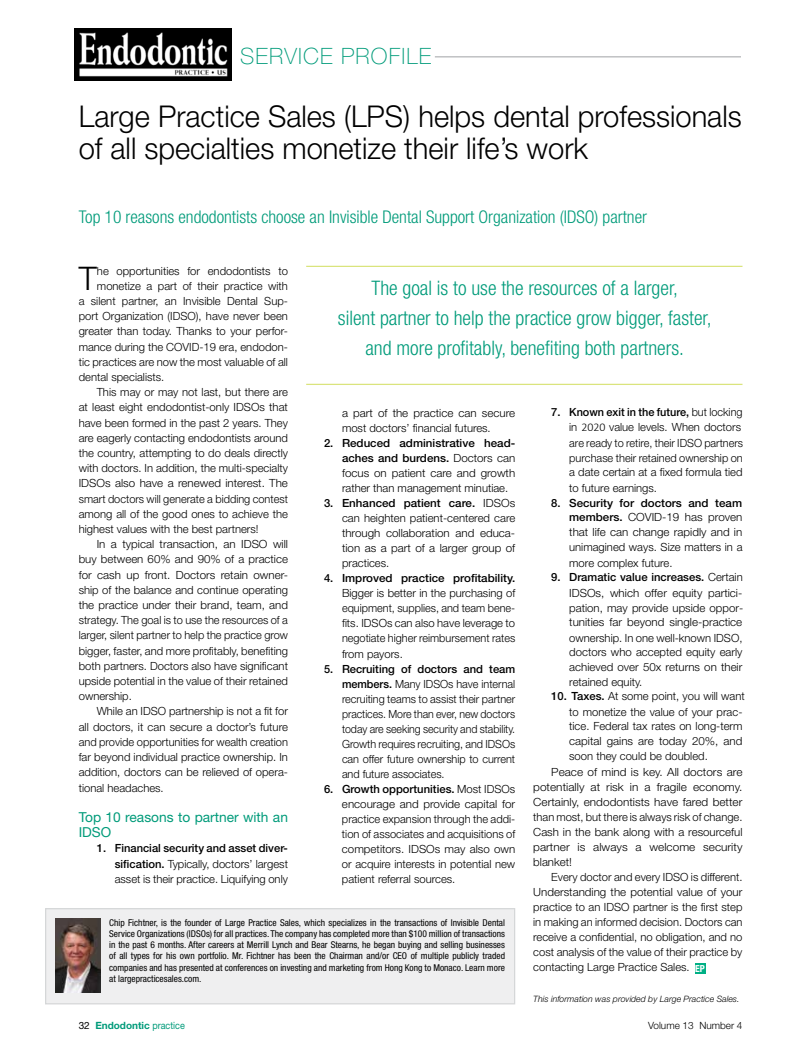
<style>
.page{position:relative;width:810px;height:1054px;background:#fff}
.page>*{position:absolute;margin:0;border:0;box-sizing:border-box;transform-origin:0 0}
.t1{font:300 32.5px "Helvetica Neue";color:#000}
.t2{font:300 30px/32.5px "Helvetica Neue";color:#000}
.t3{font:100 22.5px "Helvetica Neue";letter-spacing:.05em;color:#009b7a}
.t4{font:300 condensed 20px/30px "Helvetica Neue";color:#009b7a;text-align:center}
.t5{font:300 condensed 17.5px "Helvetica Neue";color:#009b7a}
.t6{font:13.75px/15.2px "Helvetica Neue";color:#009b7a}
.t7{font:300 11.25px/15px "Helvetica Neue";color:#000;text-align:justify}
.t8{font:300 11.25px "Helvetica Neue";color:#000;scale:1.05 1}
.t9{font:500 11.25px "Helvetica Neue";color:#000}
.t10{font:700 10px "Helvetica Neue";letter-spacing:-.005em;color:#009b7a}
.t11{font:300 10px "Helvetica Neue";color:#000}
.t12{font:700 condensed 9.62px "Helvetica Neue";color:#fff}
.t13{font:condensed 9.38px/11.2px "Helvetica Neue";color:#000;text-align:justify}
.t14{font:italic 300 8.75px "Helvetica Neue";color:#000}
.s1{font-weight:500}
.s2{font-family:"Calibri";font-size:11.88px}
.s3{font-weight:400;color:#000}
.s4{font-weight:400}
</style>
<div class="page">
<div style="left:46px;top:908px;width:469px;height:95px;background:#efeff0"></div>
<div style="left:45px;top:907px;width:470px;height:97px;border:1px solid #d5d7d8"></div>
<img style="left:55px;top:918px;width:45px;height:73px">
<hr style="left:306px;top:265px;width:437px;height:2px;background:#dae47d">
<hr style="left:306px;top:383px;width:437px;height:2px;background:#dae47d">
<hr style="left:435px;top:56px;width:306px;height:1px;background:#bcbec0">
<div style="left:695px;top:962px;width:11px;height:11px;background:#00b085"></div>
<img style="left:74px;top:29px;width:157px;height:52px">
<h3 class="t3" style="left:240px;top:43px;width:193px">SERVICE PROFILE</h3>
<h2 class="t2" style="left:79px;top:99px;width:665px">Large Practice Sales (LPS) helps dental professionals of all specialties monetize their life’s work</h2>
<h3 class="t5" style="left:79px;top:207px;width:570px">Top 10 reasons endodontists choose an Invisible Dental Support Organization (IDSO) partner</h3>
<h1 class="t1" style="left:79px;top:258px;width:20px">T</h1>
<p class="t7" style="left:97px;top:263px;width:192px">he opportunities for endodontists to</p>
<h3 class="t4" style="left:338px;top:272px;width:375px">The goal is to use the resources of a larger,<br>silent partner to help the practice grow bigger, faster, and more profitably, benefiting both partners.</h3>
<p class="t7" style="left:97px;top:278px;width:193px">monetize a part of their practice with</p>
<p class="t7" style="left:79px;top:293px;width:211px">a silent partner, an Invisible Dental Sup-</p>
<p class="t7" style="left:79px;top:308px;width:211px">port Organization (IDSO), have never been</p>
<p class="t7" style="left:79px;top:323px;width:211px">greater than today. Thanks to your perfor-</p>
<p class="t7" style="left:79px;top:339px;width:211px">mance during the COVID-19 era, endodon-</p>
<p class="t7" style="left:79px;top:354px;width:211px">tic practices are now the most valuable of all</p>
<p class="t7" style="left:79px;top:369px;width:87px">dental specialists.</p>
<p class="t7" style="left:97px;top:384px;width:193px">This may or may not last, but there are</p>
<p class="t7" style="left:79px;top:399px;width:211px">at least eight endodontist-only IDSOs that</p>
<p class="t7" style="left:79px;top:414px;width:211px">have been formed in the past 2 years. They</p>
<p class="t7" style="left:79px;top:430px;width:211px">are eagerly contacting endodontists around</p>
<p class="t7" style="left:79px;top:445px;width:211px">the country, attempting to do deals directly</p>
<p class="t7" style="left:79px;top:460px;width:211px">with doctors. In addition, the multi-specialty</p>
<p class="t7" style="left:79px;top:475px;width:211px">IDSOs also have a renewed interest. The</p>
<p class="t7" style="left:79px;top:490px;width:211px">smart doctors will generate a bidding contest</p>
<p class="t7" style="left:79px;top:506px;width:211px">among all of the good ones to achieve the</p>
<p class="t7" style="left:79px;top:521px;width:181px">highest values with the best partners!</p>
<p class="t7" style="left:97px;top:536px;width:193px">In a typical transaction, an IDSO will</p>
<p class="t7" style="left:79px;top:551px;width:211px">buy between 60% and 90% of a practice</p>
<p class="t7" style="left:79px;top:566px;width:211px">for cash up front. Doctors retain owner-</p>
<p class="t7" style="left:79px;top:582px;width:211px">ship of the balance and continue operating</p>
<p class="t7" style="left:79px;top:597px;width:211px">the practice under their brand, team, and</p>
<p class="t7" style="left:79px;top:612px;width:211px">strategy. The goal is to use the resources of a</p>
<p class="t7" style="left:79px;top:627px;width:211px">larger, silent partner to help the practice grow</p>
<p class="t7" style="left:79px;top:642px;width:211px">bigger, faster, and more profitably, benefiting</p>
<p class="t7" style="left:79px;top:657px;width:211px">both partners. Doctors also have significant</p>
<p class="t7" style="left:79px;top:673px;width:211px">upside potential in the value of their retained</p>
<p class="t7" style="left:79px;top:688px;width:55px">ownership.</p>
<p class="t7" style="left:97px;top:703px;width:193px">While an IDSO partnership is not a fit for</p>
<p class="t7" style="left:79px;top:718px;width:211px">all doctors, it can secure a doctor’s future</p>
<p class="t7" style="left:79px;top:733px;width:211px">and provide opportunities for wealth creation</p>
<p class="t7" style="left:79px;top:749px;width:211px">far beyond individual practice ownership. In</p>
<p class="t7" style="left:79px;top:764px;width:211px">addition, doctors can be relieved of opera-</p>
<p class="t7" style="left:79px;top:779px;width:87px">tional headaches.</p>
<p class="t6" style="left:79px;top:808px;width:211px">Top 10 reasons to partner with an<br>IDSO</p>
<p class="t7" style="left:115px;top:840px;width:175px;text-indent:-18px"><span class="s1">1. Financial security and asset diver&shy;sification.</span> Typically, doctors’ largest asset is their practice. Liquifying only</p>
<p class="t7" style="left:569px;top:404px;width:175px;text-align:left;text-indent:-18px"><span class="s1">7. Known exit in the future,</span> but locking in <span class="s2">2020</span> value levels. When doctors are ready to retire, their IDSO partners purchase their retained ownership on a date certain at a fixed formula tied</p>
<p class="t7" style="left:569px;top:480px;width:89px">to future earnings.</p>
<p class="t7" style="left:569px;top:495px;width:175px;text-indent:-18px"><span class="s1">8. Security for doctors and team members.</span> COVID-19 has proven that life can change rapidly and in unimagined ways. Size matters in a more complex future.</p>
<p class="t7" style="left:569px;top:569px;width:176px;text-indent:-18px"><span class="s1">9. Dramatic value increases.</span> Certain IDSOs, which offer equity partici&shy;pation, may provide upside oppor&shy;tunities far beyond single-practice</p>
<p class="t7" style="left:569px;top:629px;width:175px">ownership. In one well-known IDSO, doctors who accepted equity early achieved over 50x returns on their retained equity.</p>
<p class="t7" style="left:551px;top:688px;width:195px;line-height:15.5px;text-align:right"><span class="s1">10. Taxes.</span> At some point, you will want to monetize the value of your prac-</p>
<p class="t7" style="left:569px;top:718px;width:175px">tice. Federal tax rates on long-term</p>
<p class="t7" style="left:569px;top:732px;width:175px">capital gains are today 20%, and</p>
<p class="t7" style="left:569px;top:748px;width:140px">soon they could be doubled.</p>
<p class="t8" style="left:551px;top:765px;width:184px">Peace of mind is key. All doctors are</p>
<p class="t8" style="left:533px;top:780px;width:201px">potentially at risk in a fragile economy.</p>
<p class="t8" style="left:533px;top:795px;width:201px">Certainly, endodontists have fared better</p>
<p class="t7" style="left:533px;top:809px;width:211px">than most, but there is always risk of change.</p>
<p class="t7" style="left:533px;top:824px;width:211px">Cash in the bank along with a resourceful</p>
<p class="t8" style="left:533px;top:840px;width:201px">partner is always a welcome security</p>
<p class="t7" style="left:533px;top:854px;width:40px">blanket!</p>
<p class="t7" style="left:551px;top:869px;width:193px">Every doctor and every IDSO is different.</p>
<p class="t7" style="left:533px;top:884px;width:211px">Understanding the potential value of your</p>
<p class="t7" style="left:533px;top:899px;width:211px">practice to an IDSO partner is the first step</p>
<p class="t7" style="left:533px;top:914px;width:211px">in making an informed decision. Doctors can</p>
<p class="t7" style="left:533px;top:929px;width:211px">receive a confidential, no obligation, and no</p>
<p class="t7" style="left:533px;top:944px;width:211px">cost analysis of the value of their practice by</p>
<p class="t7" style="left:533px;top:959px;width:158px">contacting Large Practice Sales.</p>
<p class="t14" style="left:533px;top:992px;width:208px">This information was provided by Large Practice Sales.</p>
<p class="t7" style="left:342px;top:405px;width:175px">a part of the practice can secure most doctors’ financial futures.</p>
<p class="t7" style="left:342px;top:435px;width:175px;text-indent:-18px"><span class="s1">2. Reduced administrative head&shy;aches and burdens.</span> Doctors can focus on patient care and growth rather than management minutiae.</p>
<p class="t7" style="left:342px;top:495px;width:175px;text-indent:-18px"><span class="s1">3. Enhanced patient care.</span> IDSOs can heighten patient-centered care through collaboration and educa&shy;tion as a part of a larger group of practices.</p>
<p class="t9" style="left:324px;top:571px;width:193px">4. Improved practice profitability.</p>
<p class="t7" style="left:342px;top:585px;width:175px">Bigger is better in the purchasing of equipment, supplies, and team bene&shy;fits. IDSOs can also have leverage to negotiate higher reimbursement rates from payors.</p>
<p class="t7" style="left:342px;top:660px;width:175px;text-indent:-18px"><span class="s1">5. Recruiting of doctors and team members.</span> Many IDSOs have internal recruiting teams to assist their partner practices. More than ever, new doctors today are seeking security and stability.<br>Growth requires recruiting, and IDSOs can offer future ownership to current and future associates.</p>
<p class="t7" style="left:342px;top:780px;width:175px;text-indent:-18px"><span class="s1">6. Growth opportunities.</span> Most IDSOs encourage and provide capital for practice expansion through the addi&shy;tion of associates and acquisitions of competitors. IDSOs may also own or acquire interests in potential new patient referral sources.</p>
<p class="t13" style="left:109px;top:916px;width:397px">Chip Fichtner, is the founder of Large Practice Sales, which specializes in the transactions of Invisible Dental Service Organizations (IDSOs) for all practices. The company has completed more than $100 million of transactions in the past 6 months. After careers at Merrill Lynch and Bear Stearns, he began buying and selling businesses of all types for his own portfolio. Mr. Fichtner has been the Chairman and/or CEO of multiple publicly traded companies and has presented at conferences on investing and marketing from Hong Kong to Monaco. Learn more at largepracticesales.com.</p>
<p class="t12" style="left:695px;top:962px;width:11px">EP</p>
<p class="t10" style="left:79px;top:1018px;width:108px"><span class="s3">32</span> Endodontic <span class="s4">practice</span></p>
<p class="t11" style="left:648px;top:1018px;width:96px">Volume 13 Number 4</p>
</div>
